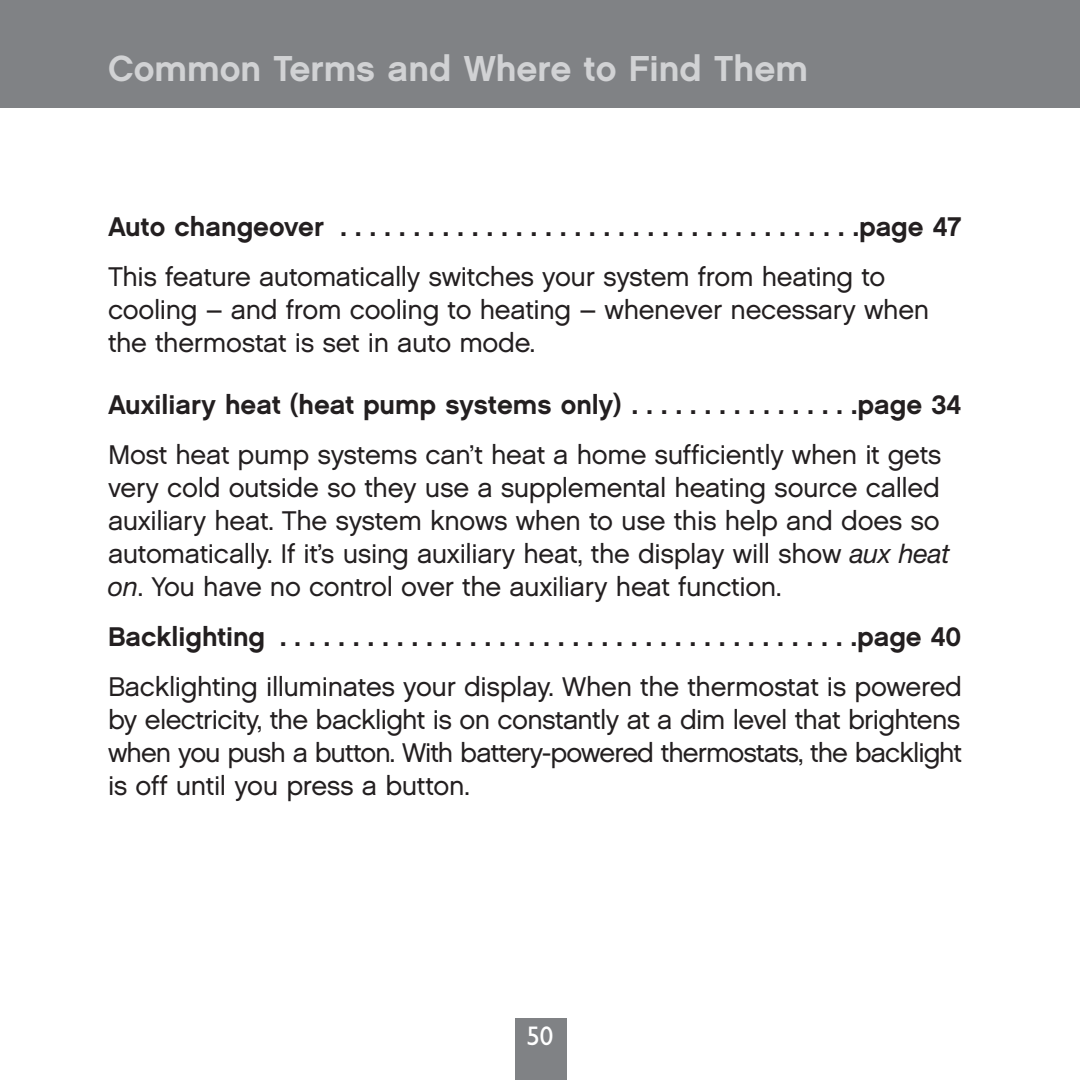
<style>
.page{position:relative;width:1080px;height:1080px;background:#fff}
.page>*{position:absolute;margin:0;border:0;box-sizing:border-box;transform-origin:0 0}
.t1{font:36px "Chalet New York Nineteen Sixty";color:#d1d2d4}
.t2{font:27px/33px "Chalet London Nineteen Sixty";letter-spacing:-.01em;color:#231f20}
.t3{font:27px "Chalet New York Nineteen Sixty";color:#231f20}
.t4{font:27px "Gill Sans";color:#fff}
.s1{font-family:"Helvetica Neue";font-style:italic}
</style>
<div class="page">
<div style="left:0;top:0;width:1080px;height:108px;background:#808285"></div>
<div style="left:515px;top:1018px;width:51px;height:62px;background:#808285"></div>
<h1 class="t1" style="left:108px;top:47px;width:702px">Common Terms and Where to Find Them</h1>
<p class="t3" style="left:108px;top:211px;width:855px">Auto changeover . . . . . . . . . . . . . . . . . . . . . . . . . . . . . . . . . . . .page 47</p>
<p class="t2" style="left:108px;top:261px;width:823px">This feature automatically switches your system from heating to cooling – and from cooling to heating – whenever necessary when the thermostat is set in auto mode.</p>
<p class="t3" style="left:108px;top:388px;width:855px">Auxiliary heat (heat pump systems only) . . . . . . . . . . . . . . . .page 34</p>
<p class="t2" style="left:108px;top:438px;width:843px">Most heat pump systems can’t heat a home sufficiently when it gets very cold outside so they use a supplemental heating source called auxiliary heat. The system knows when to use this help and does so automatically. If it’s using auxiliary heat, the display will show <span class="s1">aux heat on</span>. You have no control over the auxiliary heat function.</p>
<p class="t3" style="left:108px;top:621px;width:855px">Backlighting . . . . . . . . . . . . . . . . . . . . . . . . . . . . . . . . . . . . . . . .page 40</p>
<p class="t2" style="left:108px;top:671px;width:856px;text-align:justify">Backlighting illuminates your display. When the thermostat is powered by electricity, the backlight is on constantly at a dim level that brightens when you push a button. With battery-powered thermostats, the backlight is off until you press a button.</p>
<p class="t4" style="left:526px;top:1020px;width:28px">50</p>
</div>
